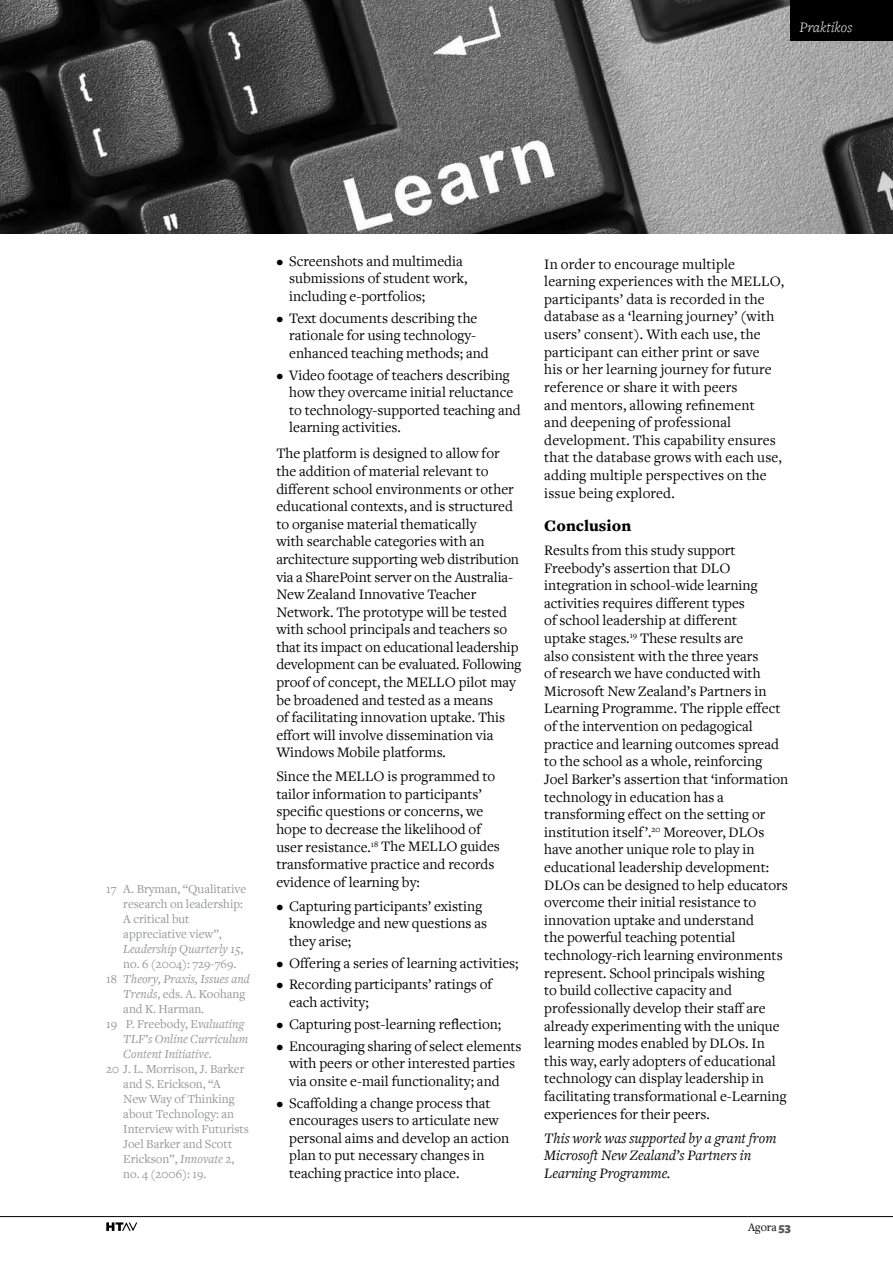
<style>
.page{position:relative;width:893px;height:1263px;background:#fff}
.page>*{position:absolute;margin:0;border:0;box-sizing:border-box;transform-origin:0 0}
.t1{font:900 16.5px "Freight Text";color:#000}
.t2{font:15px/17.5px "Freight Text";color:#000}
.t3{font:italic 15px/17.5px "Freight Text";color:#000}
.t4{font:italic 300 15px "Freight Text";color:#fff}
.t5{font:12.75px "Freight Text";color:#939598}
.t6{font:italic 12.75px "Freight Text";color:#939598}
.t7{font:12px "Freight Text";color:#000}
.s1{font-style:normal}
.s2{font-style:italic}
.s3{font-family:"Freight Sans";font-weight:900;color:#58595b}
</style>
<div class="page">
<hr style="left:0;top:1216px;width:893px;height:1px;background:#000">
<svg style="left:106px;top:1222px;width:31px;height:9px"></svg>
<img style="left:0;top:0;width:893px;height:234px">
<div style="left:791px;top:0;width:102px;height:41px;background:#000"></div>
<p class="t4" style="left:799px;top:19px;width:54px">Praktikos</p>
<p class="t5" style="left:106px;top:882px;width:142px">17 A. Bryman, “Qualitative</p>
<p class="t5" style="left:123px;top:897px;width:121px">research on leadership:</p>
<p class="t5" style="left:123px;top:912px;width:68px">A critical but</p>
<p class="t5" style="left:123px;top:927px;width:100px">appreciative view”,</p>
<p class="t6" style="left:123px;top:942px;width:122px">Leadership Quarterly 15<span class="s1">,</span></p>
<p class="t5" style="left:123px;top:957px;width:114px">no. 6 (2004): 729-769.</p>
<p class="t6" style="left:106px;top:972px;width:145px"><span class="s1">18</span> Theory, Praxis, Issues and</p>
<p class="t5" style="left:123px;top:987px;width:123px"><span class="s2">Trends</span>, eds. A. Koohang</p>
<p class="t5" style="left:123px;top:1002px;width:82px">and K. Harman.</p>
<p class="t5" style="left:106px;top:1017px;width:139px">19 P. Freebody, E<span class="s2">valuating</span></p>
<p class="t6" style="left:123px;top:1032px;width:126px">TLF’s Online Curriculum</p>
<p class="t6" style="left:123px;top:1047px;width:90px">Content Initiative<span class="s1">.</span></p>
<p class="t5" style="left:106px;top:1062px;width:140px">20 J. L. Morrison, J. Barker</p>
<p class="t5" style="left:123px;top:1077px;width:99px">and S. Erickson, “A</p>
<p class="t5" style="left:123px;top:1092px;width:113px">New Way of Thinking</p>
<p class="t5" style="left:123px;top:1107px;width:112px">about Technology: an</p>
<p class="t5" style="left:123px;top:1122px;width:127px">Interview with Futurists</p>
<p class="t5" style="left:123px;top:1137px;width:111px">Joel Barker and Scott</p>
<p class="t5" style="left:123px;top:1152px;width:112px">Erickson”, <span class="s2">Innovate</span> 2,</p>
<p class="t5" style="left:123px;top:1167px;width:85px">no. 4 (2006): 19.</p>
<p class="t2" style="left:289px;top:252px;width:180px;text-indent:-13px">• Screenshots and multimedia submissions of student work, including e-portfolios;</p>
<p class="t2" style="left:289px;top:309px;width:201px;text-indent:-13px">• Text documents describing the rationale for using technology&shy;enhanced teaching methods; and</p>
<p class="t2" style="left:289px;top:366px;width:233px;text-indent:-13px">• Video footage of teachers describing how they overcame initial reluctance to technology-supported teaching and learning activities.</p>
<p class="t2" style="left:276px;top:445px;width:247px">The platform is designed to allow for the addition of material relevant to different school environments or other educational contexts, and is structured to organise material thematically<br>with searchable categories with an architecture supporting web distribution via a SharePoint server on the Australia-New Zealand Innovative Teacher Network. The prototype will be tested with school principals and teachers so that its impact on educational leadership development can be evaluated. Following proof of concept, the MELLO pilot may be broadened and tested as a means<br>of facilitating innovation uptake. This effort will involve dissemination via Windows Mobile platforms.</p>
<p class="t2" style="left:276px;top:768px;width:225px">Since the MELLO is programmed to tailor information to participants’ specific questions or concerns, we hope to decrease the likelihood of user resistance.<sup>18</sup> The MELLO guides transformative practice and records evidence of learning by:</p>
<p class="t2" style="left:289px;top:897px;width:199px;text-indent:-13px">• Capturing participants’ existing knowledge and new questions as they arise;</p>
<p class="t2" style="left:276px;top:954px;width:244px">• Offering a series of learning activities;</p>
<p class="t2" style="left:289px;top:976px;width:205px;text-indent:-13px">• Recording participants’ ratings of each activity;</p>
<p class="t2" style="left:276px;top:1015px;width:226px">• Capturing post-learning reflection;</p>
<p class="t2" style="left:289px;top:1037px;width:234px;text-indent:-13px">• Encouraging sharing of select elements with peers or other interested parties via onsite e-mail functionality; and</p>
<p class="t2" style="left:289px;top:1094px;width:222px;text-indent:-13px">• Scaffolding a change process that encourages users to articulate new personal aims and develop an action plan to put necessary changes in teaching practice into place.</p>
<p class="t2" style="left:544px;top:255px;width:241px">In order to encourage multiple learning experiences with the MELLO, participants’ data is recorded in the database as a ‘learning journey’ (with users’ consent). With each use, the participant can either print or save<br>his or her learning journey for future reference or share it with peers<br>and mentors, allowing refinement<br>and deepening of professional development. This capability ensures that the database grows with each use, adding multiple perspectives on the issue being explored.</p>
<p class="t1" style="left:544px;top:516px;width:88px">Conclusion</p>
<p class="t2" style="left:544px;top:542px;width:246px">Results from this study support Freebody’s assertion that DLO integration in school-wide learning activities requires different types<br>of school leadership at different<br>uptake stages.<sup>19</sup> These results are<br>also consistent with the three years<br>of research we have conducted with Microsoft New Zealand’s Partners in Learning Programme. The ripple effect of the intervention on pedagogical practice and learning outcomes spread to the school as a whole, reinforcing Joel Barker’s assertion that ‘information technology in education has a transforming effect on the setting or institution itself’.<sup>20</sup> Moreover, DLOs have another unique role to play in educational leadership development:<br>DLOs can be designed to help educators overcome their initial resistance to innovation uptake and understand<br>the powerful teaching potential technology-rich learning environments represent. School principals wishing<br>to build collective capacity and professionally develop their staff are already experimenting with the unique learning modes enabled by DLOs. In this way, early adopters of educational technology can display leadership in facilitating transformational e-Learning experiences for their peers.</p>
<p class="t3" style="left:544px;top:1129px;width:234px">This work was supported by a grant from<br>Microsoft New Zealand’s Partners in<br>Learning Programme.</p>
<p class="t7" style="left:748px;top:1220px;width:44px">Agora <span class="s3">53</span></p>
</div>
